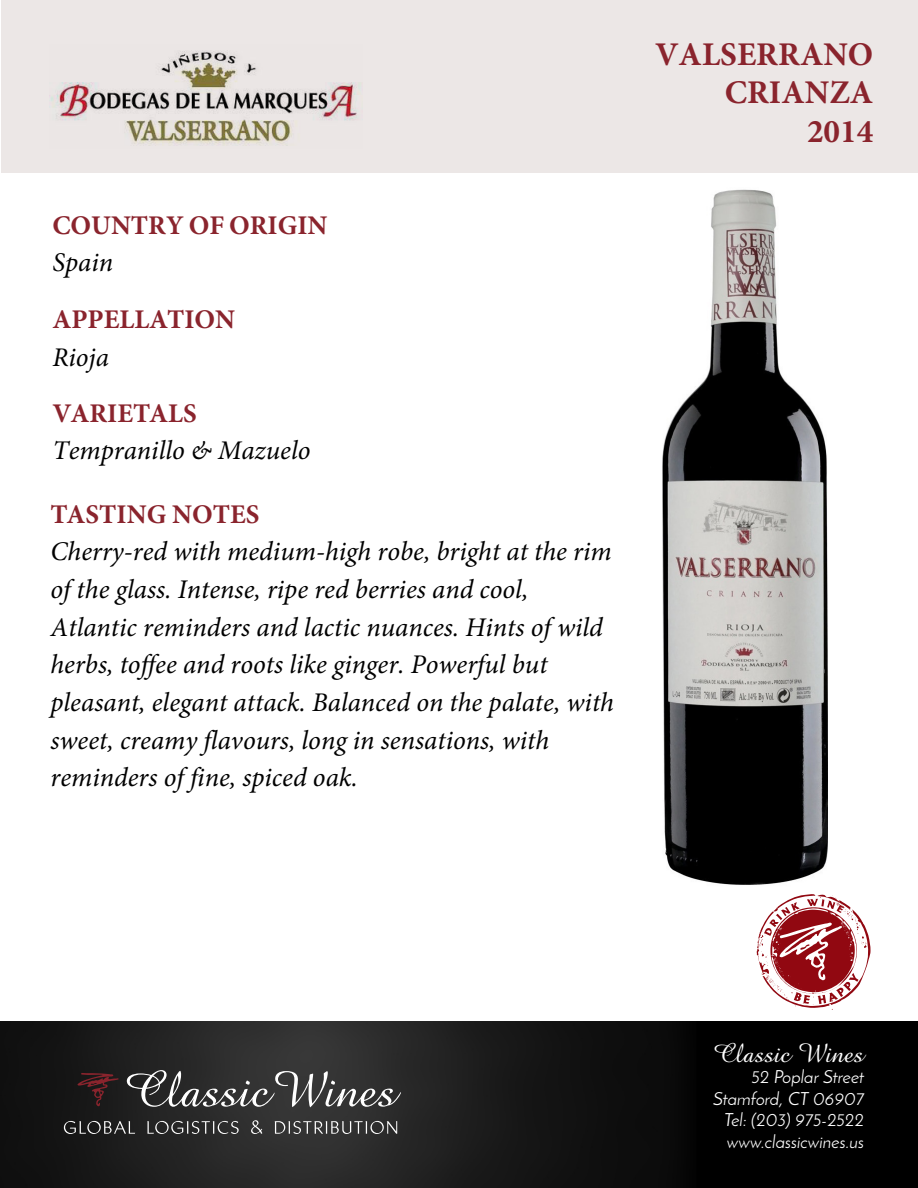
<style>
.page{position:relative;width:918px;height:1188px;background:#fff}
.page>*{position:absolute;margin:0;border:0;box-sizing:border-box;transform-origin:0 0}
.t1{font:700 33.15px/38.7px "Minion Pro";color:#8a242d;text-align:right}
.t2{font:italic 27px/37.7px "Minion Pro";color:#000}
.t3{font:700 27px "Minion Pro";color:#8a242d}
.t4{font:27px "Amazone BT";color:#fff}
.t5{font:18px/21.6px "Josefin Sans";color:#fff;text-align:right}
</style>
<div class="page">
<div style="left:1px;top:0;width:917px;height:173px;background:#ece7e6"></div>
<img style="left:0;top:1022px;width:918px;height:166px">
<svg style="left:127px;top:1070px;width:274px;height:37px;background:#535353"></svg>
<svg style="left:64px;top:1121px;width:71px;height:13px"></svg>
<svg style="left:147px;top:1121px;width:92px;height:13px"></svg>
<svg style="left:251px;top:1120px;width:11px;height:14px"></svg>
<svg style="left:275px;top:1121px;width:122px;height:13px;background:#5f5f5f"></svg>
<svg style="left:77px;top:1073px;width:42px;height:33px"></svg>
<svg style="left:757px;top:894px;width:114px;height:116px"></svg>
<img style="left:50px;top:51px;width:311px;height:95px">
<img style="left:662px;top:189px;width:166px;height:696px">
<p class="t3" style="left:52px;top:206px;width:277px">COUNTRY OF ORIGIN</p>
<p class="t2" style="left:52px;top:244px;width:62px">Spain</p>
<p class="t3" style="left:52px;top:300px;width:184px">APPELLATION</p>
<p class="t2" style="left:52px;top:338px;width:58px">Rioja</p>
<p class="t3" style="left:52px;top:395px;width:146px">VARIETALS</p>
<p class="t2" style="left:52px;top:432px;width:260px">Tempranillo &amp; Mazuelo</p>
<p class="t3" style="left:50px;top:495px;width:211px">TASTING NOTES</p>
<p class="t2" style="left:50px;top:533px;width:565px">Cherry-red with medium-high robe, bright at the rim of the glass. Intense, ripe red berries and cool, Atlantic reminders and lactic nuances. Hints of wild herbs, toffee and roots like ginger. Powerful but pleasant, elegant attack. Balanced on the palate, with sweet, creamy flavours, long in sensations, with reminders of fine, spiced oak.</p>
<p class="t1" style="left:655px;top:34px;width:220px">VALSERRANO<br>CRIANZA<br>2014</p>
<p class="t4" style="left:714px;top:1037px;width:152px">Classic Wines</p>
<p class="t5" style="left:713px;top:1068px;width:153px">52 Poplar Street<br>Stamford, CT 06907<br>Tel: (203) 975-2522 www.classicwines.us</p>
</div>
